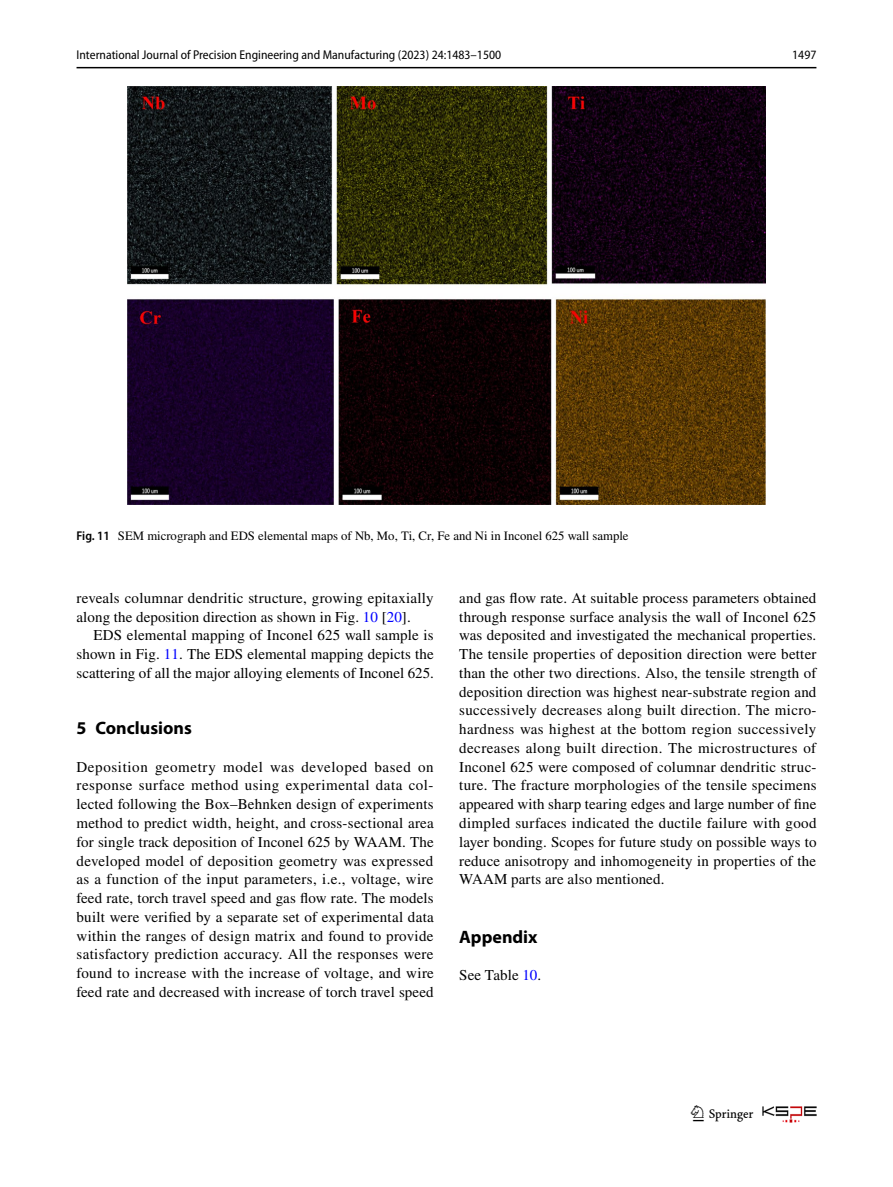
<style>
.page{position:relative;width:893px;height:1187px;background:#fff}
.page>*{position:absolute;margin:0;border:0;box-sizing:border-box;transform-origin:0 0}
.t1{font:22.5px "Springnew Regular 3";color:#000}
.t2{font:700 18px "Myriad Pro";color:#000}
.t3{font:15px/18.8px "STIX";letter-spacing:.01em;color:#000;text-align:justify}
.t4{font:12.75px "STIX";color:#000}
.t5{font:semi-condensed 12.75px "Myriad Pro";color:#000}
.s1{font-family:"Myriad Pro";font-weight:600;font-stretch:semi-condensed}
.s2{color:#00f}
</style>
<div class="page">
<hr style="left:77px;top:67px;width:739px;height:1px;background:#000">
<img style="left:762px;top:1106px;width:55px;height:16px">
<img style="left:128px;top:87px;width:637px;height:418px">
<p class="t5" style="left:77px;top:48px;width:426px">International Journal of Precision Engineering and Manufacturing (2023) 24:1483–1500</p>
<p class="t5" style="left:792px;top:48px;width:26px">1497</p>
<p class="t4" style="left:77px;top:527px;width:554px"><span class="s1">Fig. 11</span> SEM micrograph and EDS elemental maps of Nb, Mo, Ti, Cr, Fe and Ni in Inconel 625 wall sample</p>
<p class="t3" style="left:77px;top:589px;width:358px">reveals columnar dendritic structure, growing epitaxially along the deposition direction as shown in Fig. <span class="s2">10</span> [<span class="s2">20</span>].</p>
<p class="t3" style="left:77px;top:627px;width:359px;text-indent:17px">EDS elemental mapping of Inconel 625 wall sample is shown in Fig. <span class="s2">11</span>. The EDS elemental mapping depicts the scattering of all the major alloying elements of Inconel 625.</p>
<p class="t2" style="left:77px;top:716px;width:117px">5 Conclusions</p>
<p class="t3" style="left:77px;top:758px;width:359px">Deposition geometry model was developed based on response surface method using experimental data col&shy;lected following the Box–Behnken design of experiments method to predict width, height, and cross-sectional area for single track deposition of Inconel 625 by WAAM. The developed model of deposition geometry was expressed as a function of the input parameters, i.e., voltage, wire feed rate, torch travel speed and gas flow rate. The models built were verified by a separate set of experimental data within the ranges of design matrix and found to provide satisfactory prediction accuracy. All the responses were found to increase with the increase of voltage, and wire feed rate and decreased with increase of torch travel speed</p>
<p class="t3" style="left:459px;top:589px;width:359px">and gas flow rate. At suitable process parameters obtained through response surface analysis the wall of Inconel 625 was deposited and investigated the mechanical properties.<br>The tensile properties of deposition direction were better than the other two directions. Also, the tensile strength of deposition direction was highest near-substrate region and successively decreases along built direction. The micro&shy;hardness was highest at the bottom region successively decreases along built direction. The microstructures of Inconel 625 were composed of columnar dendritic struc&shy;ture. The fracture morphologies of the tensile specimens appeared with sharp tearing edges and large number of fine dimpled surfaces indicated the ductile failure with good layer bonding. Scopes for future study on possible ways to reduce anisotropy and inhomogeneity in properties of the WAAM parts are also mentioned.</p>
<p class="t2" style="left:459px;top:924px;width:80px">Appendix</p>
<p class="t3" style="left:459px;top:966px;width:84px">See Table <span class="s2">10</span>.</p>
<h1 class="t1" style="left:693px;top:1096px;width:62px">1 3</h1>
</div>
